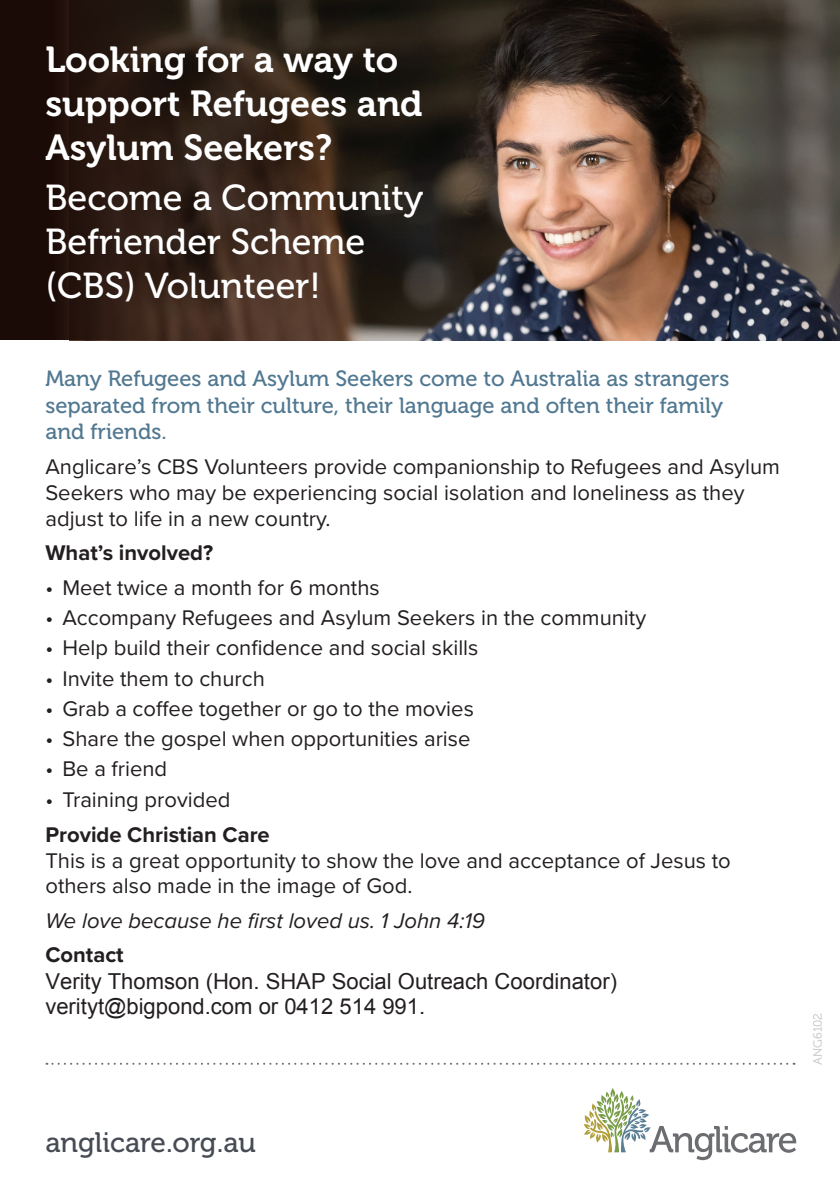
<style>
.page{position:relative;width:840px;height:1191px;background:#fff}
.page>*{position:absolute;margin:0;border:0;box-sizing:border-box;transform-origin:0 0}
.Heading{font:36px "Museo 700";color:#fff}
.Heading-2{font:36px "Museo 500";color:#fff}
.t1{font:28px "Museo 500";color:#464b54}
.Body{font:22px/26px "Proxima Nova";color:#231f20}
.Opening_para{font:22px/26.4px "Museo 500";color:#517891}
.Body-2{font:22px/25.8px "Arial";color:#231f20}
.Body-3{font:italic 22px/34.6px "Proxima Nova";color:#231f20}
.Body-4{font:700 22px "Proxima Nova";color:#231f20}
.t2{font:12px "Museo 300";color:#c1c2c4}
.s1{font-weight:700}
.s2{font-weight:700;font-style:normal}
</style>
<div class="page">
<img style="left:223px;top:0;width:616px;height:340px">
<svg style="left:583px;top:1088px;width:212px;height:72px"></svg>
<svg style="left:46px;top:1062px;width:748px;height:2px"></svg>
<svg style="left:0;top:0;width:223px;height:340px;background:#271710"></svg>
<p class="Heading" style="left:45px;top:40px;width:354px">Looking for a way to</p>
<p class="Heading" style="left:45px;top:84px;width:378px">support Refugees and</p>
<p class="Heading" style="left:45px;top:128px;width:288px">Asylum Seekers?</p>
<p class="Heading-2" style="left:45px;top:178px;width:379px">Become a Community</p>
<p class="Heading-2" style="left:45px;top:222px;width:321px">Befriender Scheme</p>
<p class="Heading-2" style="left:45px;top:266px;width:277px">(CBS) Volunteer!</p>
<p class="Opening_para" style="left:45px;top:366px;width:685px">Many Refugees and Asylum Seekers come to Australia as strangers separated from their culture, their language and often their family and friends.</p>
<p class="Body" style="left:45px;top:452px;width:735px">Anglicare’s CBS Volunteers provide companionship to Refugees and Asylum<br>Seekers who may be experiencing social isolation and loneliness as they adjust to life in a new country.</p>
<p class="Body-4" style="left:45px;top:536px;width:169px">What’s involved?</p>
<p class="Body" style="left:45px;top:573px;width:336px">• Meet twice a month for 6 months</p>
<p class="Body" style="left:45px;top:604px;width:602px">• Accompany Refugees and Asylum Seekers in the community</p>
<p class="Body" style="left:45px;top:634px;width:434px">• Help build their confidence and social skills</p>
<p class="Body" style="left:45px;top:664px;width:221px">• Invite them to church</p>
<p class="Body" style="left:45px;top:694px;width:430px">• Grab a coffee together or go to the movies</p>
<p class="Body" style="left:45px;top:725px;width:426px">• Share the gospel when opportunities arise</p>
<p class="Body" style="left:45px;top:755px;width:123px">• Be a friend</p>
<p class="Body" style="left:45px;top:785px;width:186px">• Training provided</p>
<p class="Body" style="left:45px;top:820px;width:686px"><span class="s1">Provide Christian Care<br></span>This is a great opportunity to show the love and acceptance of Jesus to others also made in the image of God.</p>
<p class="Body-3" style="left:45px;top:902px;width:441px">We love because he first loved us. 1 John 4:19<br><span class="s2">Contact</span></p>
<p class="Body-2" style="left:45px;top:968px;width:572px">Verity Thomson (Hon. SHAP Social Outreach Coordinator) verityt@bigpond.com or 0412 514 991.</p>
<p class="t1" style="left:45px;top:1126px;width:212px">anglicare.org.au</p>
<p class="t2" style="left:810px;top:1064px;width:53px;rotate:-90deg">ANG6102</p>
</div>
